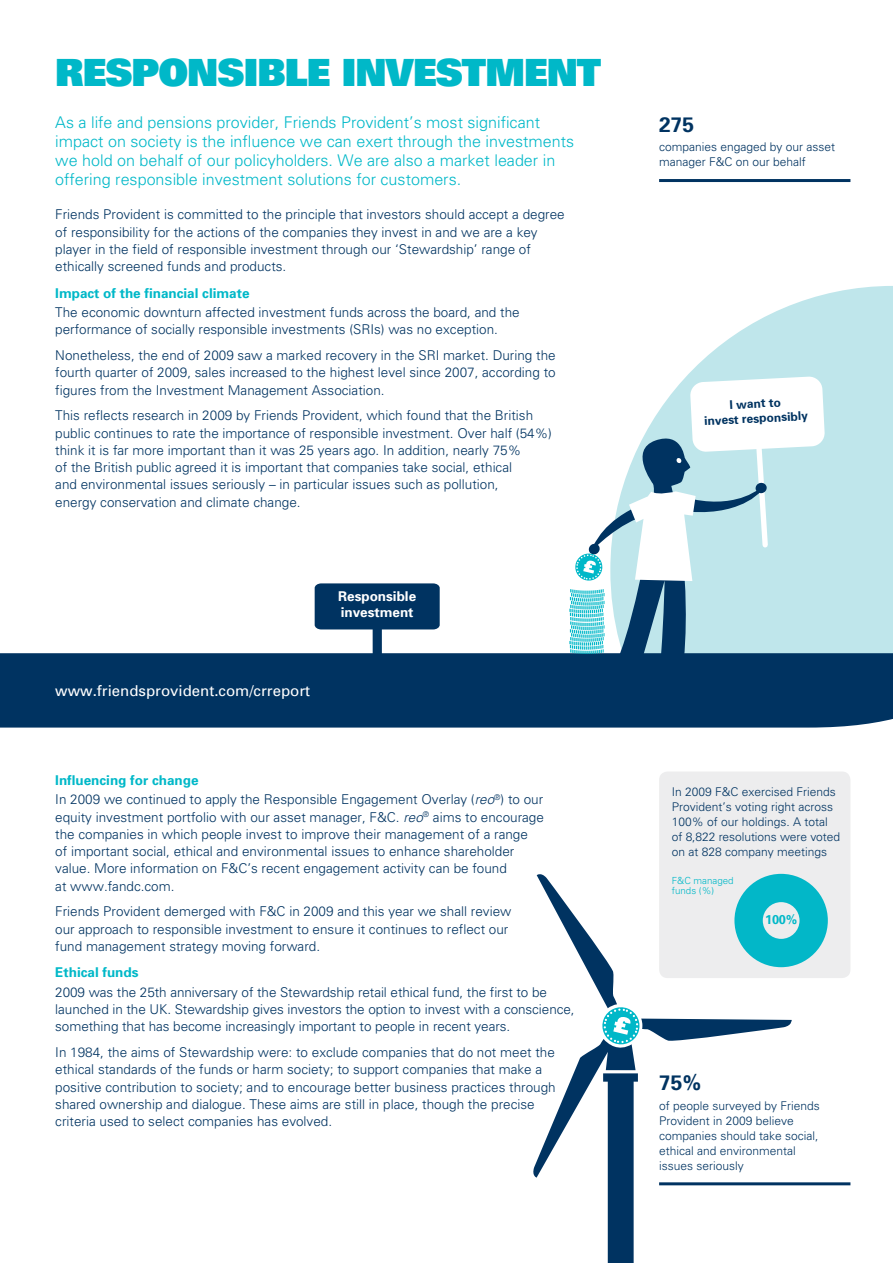
<style>
.page{position:relative;width:893px;height:1263px;background:#fff}
.page>*{position:absolute;margin:0;border:0;box-sizing:border-box;transform-origin:0 0}
.t1{font:900 37.5px "Univers";letter-spacing:-.025em;color:#00b8c8}
.t2{font:700 21px "Univers";color:#003361}
.t3{font:300 16.2px/19px "Univers";color:#00b8c8}
.t4{font:15px "Univers";color:#fff}
.t5{font:300 13.5px/17.2px "Univers";color:#003361}
.t6{font:700 13.5px "Univers";color:#00b8c8}
.t7{font:700 13.5px/16.2px "Univers";color:#fff}
.t8{font:700 12.9px "Univers";color:#00b8c8}
.t9{font:300 12px/15px "Univers";color:#003361}
.t10{font:700 12px/15px "Univers";color:#003361;text-align:center}
.t11{font:300 9.75px/9.8px "Univers";color:#00b8c8}
.s1{font-weight:700;color:#00b8c8}
.s2{font-style:italic}
</style>
<div class="page">
<svg style="left:687px;top:286px;width:206px;height:314px;fill:#bfe6eb"></svg>
<svg style="left:533px;top:874px;width:259px;height:389px"></svg>
<svg style="left:315px;top:583px;width:125px;height:17px;background:#083966"></svg>
<svg style="left:0;top:600px;width:893px;height:127px;fill:#003361"></svg>
<svg style="left:569px;top:376px;width:256px;height:281px"></svg>
<hr style="left:659px;top:179px;width:191px;height:3px;background:#003361">
<hr style="left:659px;top:1182px;width:191px;height:3px;background:#003361">
<div style="left:659px;top:771px;width:191px;height:207px;background:#ededee;border-radius:9px"></div>
<svg style="left:734px;top:874px;width:94px;height:93px"></svg>
<h1 class="t1" style="left:55px;top:47px;width:547px">RESPONSIBLE INVESTMENT</h1>
<p class="t3" style="left:55px;top:112px;width:520px">As a life and pensions provider, Friends Provident’s most significant impact on society is the influence we can exert through the investments we hold on behalf of our policyholders. We are also a market leader in offering responsible investment solutions for customers.</p>
<p class="t5" style="left:55px;top:206px;width:511px">Friends Provident is committed to the principle that investors should accept a degree of responsibility for the actions of the companies they invest in and we are a key player in the field of responsible investment through our ‘Stewardship’ range of ethically screened funds and products.</p>
<p class="t6" style="left:55px;top:284px;width:196px">Impact of the financial climate</p>
<p class="t5" style="left:55px;top:303px;width:466px">The economic downturn affected investment funds across the board, and the performance of socially responsible investments (SRIs) was no exception.</p>
<p class="t5" style="left:55px;top:346px;width:502px;text-align:justify">Nonetheless, the end of 2009 saw a marked recovery in the SRI market. During the fourth quarter of 2009, sales increased to the highest level since 2007, according to figures from the Investment Management Association.</p>
<p class="t5" style="left:55px;top:407px;width:498px">This reflects research in 2009 by Friends Provident, which found that the British public continues to rate the importance of responsible investment. Over half (54%) think it is far more important than it was 25 years ago. In addition, nearly 75%<br>of the British public agreed it is important that companies take social, ethical<br>and environmental issues seriously – in particular issues such as pollution,<br>energy conservation and climate change.</p>
<p class="t4" style="left:55px;top:682px;width:257px">www.friendsprovident.com/crreport</p>
<p class="t7" style="left:338px;top:588px;width:80px">Responsible investment</p>
<p class="t5" style="left:55px;top:770px;width:490px;line-height:19.4px"><span class="s1">Influencing for change<br></span>In 2009 we continued to apply the Responsible Engagement Overlay (<span class="s2">reo</span><sup>®</sup>) to our</p>
<p class="t5" style="left:55px;top:808px;width:490px">equity investment portfolio with our asset manager, F&amp;C. <span class="s2">reo</span><sup>®</sup> aims to encourage the companies in which people invest to improve their management of a range<br>of important social, ethical and environmental issues to enhance shareholder value. More information on F&amp;C’s recent engagement activity can be found<br>at www.fandc.com.</p>
<p class="t5" style="left:55px;top:903px;width:458px">Friends Provident demerged with F&amp;C in 2009 and this year we shall review our approach to responsible investment to ensure it continues to reflect our fund management strategy moving forward.</p>
<p class="t6" style="left:55px;top:964px;width:85px">Ethical funds</p>
<p class="t5" style="left:55px;top:983px;width:521px">2009 was the 25th anniversary of the Stewardship retail ethical fund, the first to be launched in the UK. Stewardship gives investors the option to invest with a conscience, something that has become increasingly important to people in recent years.</p>
<p class="t5" style="left:55px;top:1043px;width:502px">In 1984, the aims of Stewardship were: to exclude companies that do not meet the ethical standards of the funds or harm society; to support companies that make a positive contribution to society; and to encourage better business practices through shared ownership and dialogue. These aims are still in place, though the precise criteria used to select companies has evolved.</p>
<h2 class="t2" style="left:659px;top:111px;width:37px">275</h2>
<p class="t9" style="left:659px;top:139px;width:178px">companies engaged by our asset manager F&amp;C on our behalf</p>
<p class="t10" style="left:703px;top:398px;width:106px;rotate:-3deg">I want to<br>invest responsibly</p>
<p class="t9" style="left:672px;top:784px;width:170px">In 2009 F&amp;C exercised Friends<br>Provident’s voting right across<br>100% of our holdings. A total of 8,822 resolutions were voted on at 828 company meetings</p>
<p class="t11" style="left:672px;top:876px;width:63px">F&amp;C managed funds (%)</p>
<p class="t8" style="left:765px;top:911px;width:34px">100%</p>
<h2 class="t2" style="left:659px;top:1069px;width:44px">75%</h2>
<p class="t9" style="left:659px;top:1097px;width:162px">of people surveyed by Friends<br>Provident in 2009 believe companies should take social, ethical and environmental issues seriously</p>
</div>
